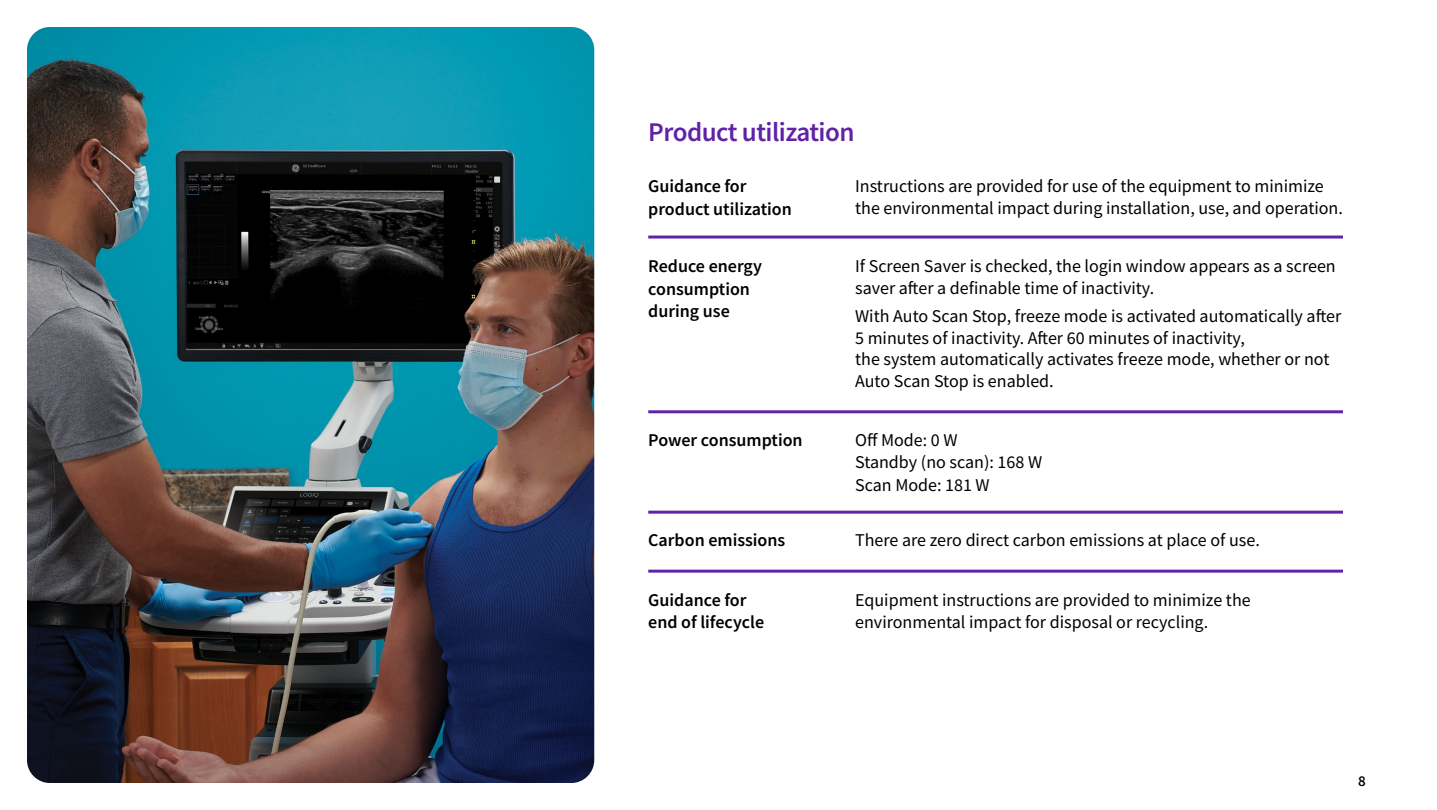
<style>
.page{position:relative;width:1437px;height:810px;background:#fff}
.page>*{position:absolute;margin:0;border:0;box-sizing:border-box;transform-origin:0 0}
.t1{font:600 27px "Source Sans Pro";letter-spacing:-.02em;color:#6022a6}
.t2{font:18px/21.6px "Source Sans Pro";color:#000}
.t3{font:600 18px/22.5px "Source Sans Pro";color:#000}
.t4{font:600 15px "Source Sans Pro";color:#000}
</style>
<div class="page">
<img style="left:27px;top:27px;width:567px;height:756px">
<hr style="left:648px;top:236px;width:694px;height:3px;background:#6022a6">
<hr style="left:648px;top:511px;width:694px;height:3px;background:#6022a6">
<hr style="left:648px;top:570px;width:694px;height:3px;background:#6022a6">
<hr style="left:648px;top:410px;width:694px;height:3px;background:#6022a6">
<h1 class="t1" style="left:648px;top:115px;width:208px">Product utilization</h1>
<p class="t3" style="left:648px;top:175px;width:145px">Guidance for product utilization</p>
<p class="t2" style="left:855px;top:176px;width:489px">Instructions are provided for use of the equipment to minimize the environmental impact during installation, use, and operation.</p>
<p class="t3" style="left:648px;top:255px;width:115px">Reduce energy consumption during use</p>
<p class="t2" style="left:855px;top:255px;width:482px">If Screen Saver is checked, the login window appears as a screen saver after a definable time of inactivity.</p>
<p class="t2" style="left:855px;top:305px;width:487px">With Auto Scan Stop, freeze mode is activated automatically after 5 minutes of inactivity. After 60 minutes of inactivity,<br>the system automatically activates freeze mode, whether or not Auto Scan Stop is enabled.</p>
<p class="t3" style="left:648px;top:428px;width:156px">Power consumption</p>
<p class="t2" style="left:855px;top:428px;width:188px;line-height:22.5px">Off Mode: 0 W<br>Standby (no scan): 168 W<br>Scan Mode: 181 W</p>
<p class="t3" style="left:648px;top:529px;width:139px">Carbon emissions</p>
<p class="t2" style="left:855px;top:530px;width:406px">There are zero direct carbon emissions at place of use.</p>
<p class="t3" style="left:648px;top:588px;width:117px">Guidance for end of lifecycle</p>
<p class="t2" style="left:855px;top:589px;width:397px;line-height:22.5px">Equipment instructions are provided to minimize the environmental impact for disposal or recycling.</p>
<p class="t4" style="left:1357px;top:771px;width:9px">8</p>
</div>
